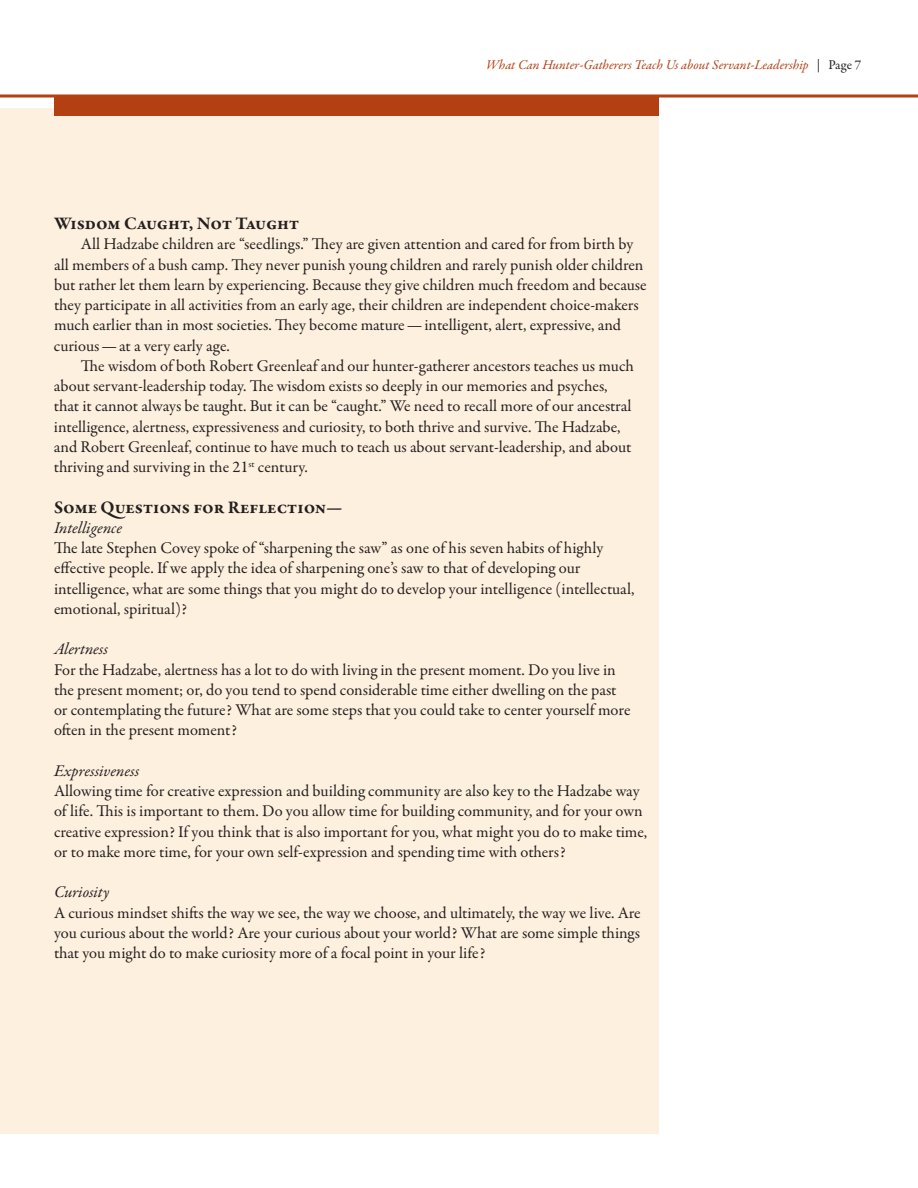
<style>
.page{position:relative;width:918px;height:1188px;background:#fff}
.page>*{position:absolute;margin:0;border:0;box-sizing:border-box;transform-origin:0 0}
.t1{font:700 18px "Garamond Premr Pro";letter-spacing:-.01em;color:#231f20}
.t2{font:16.5px/20.2px "Garamond Premr Pro";color:#231f20}
.t3{font:italic 16.5px "Garamond Premr Pro";letter-spacing:-.005em;color:#231f20}
.t4{font:italic 13.5px "Garamond Premr Pro";letter-spacing:-.005em;color:#b34013}
.s1{font-style:normal;color:#231f20}
</style>
<div class="page">
<div style="left:0;top:108px;width:659px;height:1026px;background:#fef0de"></div>
<svg style="left:0;top:94px;width:918px;height:4px;background:#c56f4d"></svg>
<div style="left:54px;top:96px;width:605px;height:20px;background:#b34013"></div>
<p class="t4" style="left:486px;top:56px;width:377px">What Can Hunter-Gatherers Teach Us about Servant-Leadership <span class="s1">| Page 7</span></p>
<p class="t1" style="left:54px;top:212px;width:247px">Wisdom Caught, Not Taught</p>
<p class="t2" style="left:54px;top:234px;width:594px;text-indent:27px">All Hadzabe children are “seedlings.” They are given attention and cared for from birth by all members of a bush camp. They never punish young children and rarely punish older children but rather let them learn by experiencing. Because they give children much freedom and because they participate in all activities from an early age, their children are independent choice-makers much earlier than in most societies. They become mature—intelligent, alert, expressive, and curious—at a very early age.</p>
<p class="t2" style="left:54px;top:356px;width:582px;text-indent:27px">The wisdom of both Robert Greenleaf and our hunter-gatherer ancestors teaches us much about servant-leadership today. The wisdom exists so deeply in our memories and psyches, that it cannot always be taught. But it can be “caught.” We need to recall more of our ancestral intelligence, alertness, expressiveness and curiosity, to both thrive and survive. The Hadzabe, and Robert Greenleaf, continue to have much to teach us about servant-leadership, and about thriving and surviving in the 21<sup>st</sup> century.</p>
<p class="t1" style="left:54px;top:496px;width:290px">Some Questions for Reflection—</p>
<p class="t3" style="left:54px;top:517px;width:70px">Intelligence</p>
<p class="t2" style="left:54px;top:538px;width:582px">The late Stephen Covey spoke of “sharpening the saw” as one of his seven habits of highly effective people. If we apply the idea of sharpening one’s saw to that of developing our intelligence, what are some things that you might do to develop your intelligence (intellectual, emotional, spiritual)?</p>
<p class="t3" style="left:54px;top:639px;width:56px">Alertness</p>
<p class="t2" style="left:54px;top:660px;width:578px">For the Hadzabe, alertness has a lot to do with living in the present moment. Do you live in the present moment; or, do you tend to spend considerable time either dwelling on the past or contemplating the future? What are some steps that you could take to center yourself more often in the present moment?</p>
<p class="t3" style="left:54px;top:760px;width:87px">Expressiveness</p>
<p class="t2" style="left:54px;top:781px;width:595px">Allowing time for creative expression and building community are also key to the Hadzabe way of life. This is important to them. Do you allow time for building community, and for your own creative expression? If you think that is also important for you, what might you do to make time, or to make more time, for your own self-expression and spending time with others?</p>
<p class="t3" style="left:54px;top:882px;width:57px">Curiosity</p>
<p class="t2" style="left:54px;top:903px;width:588px;text-align:justify">A curious mindset shifts the way we see, the way we choose, and ultimately, the way we live. Are you curious about the world? Are your curious about your world? What are some simple things that you might do to make curiosity more of a focal point in your life?</p>
</div>
